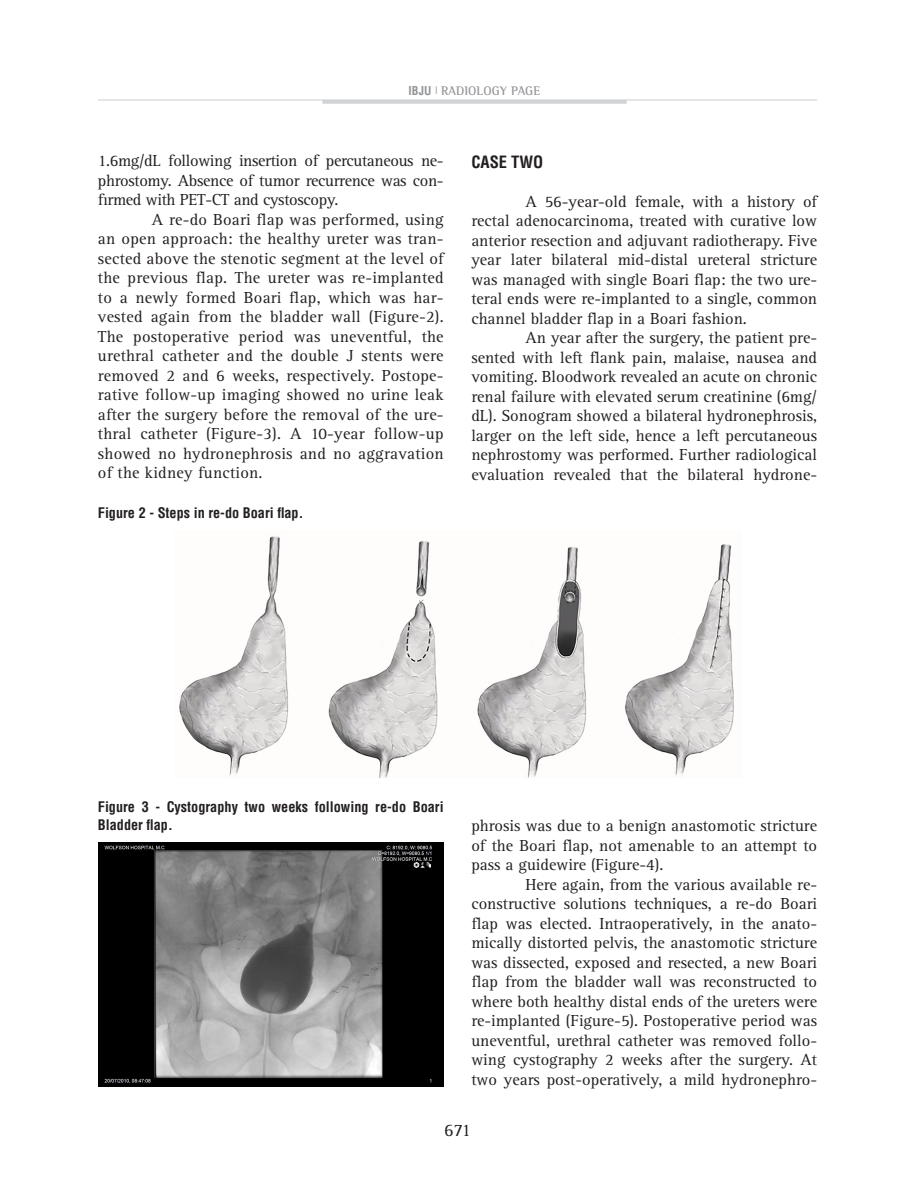
<style>
.page{position:relative;width:898px;height:1200px;background:#fff}
.page>*{position:absolute;margin:0;border:0;box-sizing:border-box;transform-origin:0 0}
.t1{font:18px "Rotis Serif";color:#231f20}
.TEXTO_ARTIGO{font:16.5px/19.5px "Rotis Serif";color:#231f20;text-align:justify}
.MARCADORES{font:700 condensed 16.5px "Helvetica";color:#231f20}
.TITULO_TABELAS_E_FIG{font:700 condensed 14.25px/17.1px "Helvetica";color:#231f20}
.t2{font:700 12.75px "Rotis Semi Serif";color:#939598}
.s1{font-family:"Helvetica";font-stretch:condensed;font-size:12px}
</style>
<div class="page">
<hr style="left:98px;top:99px;width:718px;height:2px;background:#dcdddf">
<hr style="left:322px;top:100px;width:304px;height:4px;background:#d1d2d4">
<img style="left:179px;top:536px;width:555px;height:241px">
<div style="left:98px;top:841px;width:345px;height:245px;background:#000"></div>
<img style="left:101px;top:841px;width:334px;height:243px">
<p class="t2" style="left:408px;top:83px;width:133px"><span class="s1">IBJU</span> <sup>|</sup> RADIOLOGY PAGE</p>
<p class="TEXTO_ARTIGO" style="left:98px;top:151px;width:347px">1.6mg/dL following insertion of percutaneous ne&shy;phrostomy. Absence of tumor recurrence was con&shy;firmed with PET-CT and cystoscopy.</p>
<p class="TEXTO_ARTIGO" style="left:98px;top:210px;width:347px;text-indent:54px">A re-do Boari flap was performed, using an open approach: the healthy ureter was tran&shy;sected above the stenotic segment at the level of the previous flap. The ureter was re-implanted to a newly formed Boari flap, which was har&shy;vested again from the bladder wall (Figure-2).<br>The postoperative period was uneventful, the urethral catheter and the double J stents were removed 2 and 6 weeks, respectively. Postope&shy;rative follow-up imaging showed no urine leak after the surgery before the removal of the ure&shy;thral catheter (Figure-3). A 10-year follow-up showed no hydronephrosis and no aggravation of the kidney function.</p>
<p class="TITULO_TABELAS_E_FIG" style="left:98px;top:504px;width:207px">Figure 2 - Steps in re-do Boari flap.</p>
<p class="MARCADORES" style="left:471px;top:151px;width:73px">CASE TWO</p>
<p class="TEXTO_ARTIGO" style="left:471px;top:192px;width:347px;text-indent:54px">A 56-year-old female, with a history of rectal adenocarcinoma, treated with curative low anterior resection and adjuvant radiotherapy. Five year later bilateral mid-distal ureteral stricture was managed with single Boari flap: the two ure&shy;teral ends were re-implanted to a single, common channel bladder flap in a Boari fashion.</p>
<p class="TEXTO_ARTIGO" style="left:471px;top:328px;width:347px;text-indent:54px">An year after the surgery, the patient pre&shy;sented with left flank pain, malaise, nausea and vomiting. Bloodwork revealed an acute on chronic renal failure with elevated serum creatinine (6mg/ dL). Sonogram showed a bilateral hydronephrosis, larger on the left side, hence a left percutaneous nephrostomy was performed. Further radiological evaluation revealed that the bilateral hydrone-</p>
<p class="TITULO_TABELAS_E_FIG" style="left:98px;top:798px;width:347px">Figure 3 - Cystography two weeks following re-do Boari<br>Bladder flap.</p>
<p class="TEXTO_ARTIGO" style="left:471px;top:816px;width:347px">phrosis was due to a benign anastomotic stricture of the Boari flap, not amenable to an attempt to pass a guidewire (Figure-4).</p>
<p class="TEXTO_ARTIGO" style="left:471px;top:874px;width:347px;text-indent:54px">Here again, from the various available re&shy;constructive solutions techniques, a re-do Boari flap was elected. Intraoperatively, in the anato&shy;mically distorted pelvis, the anastomotic stricture was dissected, exposed and resected, a new Boari flap from the bladder wall was reconstructed to where both healthy distal ends of the ureters were re-implanted (Figure-5). Postoperative period was uneventful, urethral catheter was removed follo&shy;wing cystography 2 weeks after the surgery. At two years post-operatively, a mild hydronephro-</p>
<p class="t1" style="left:444px;top:1119px;width:28px">671</p>
</div>
